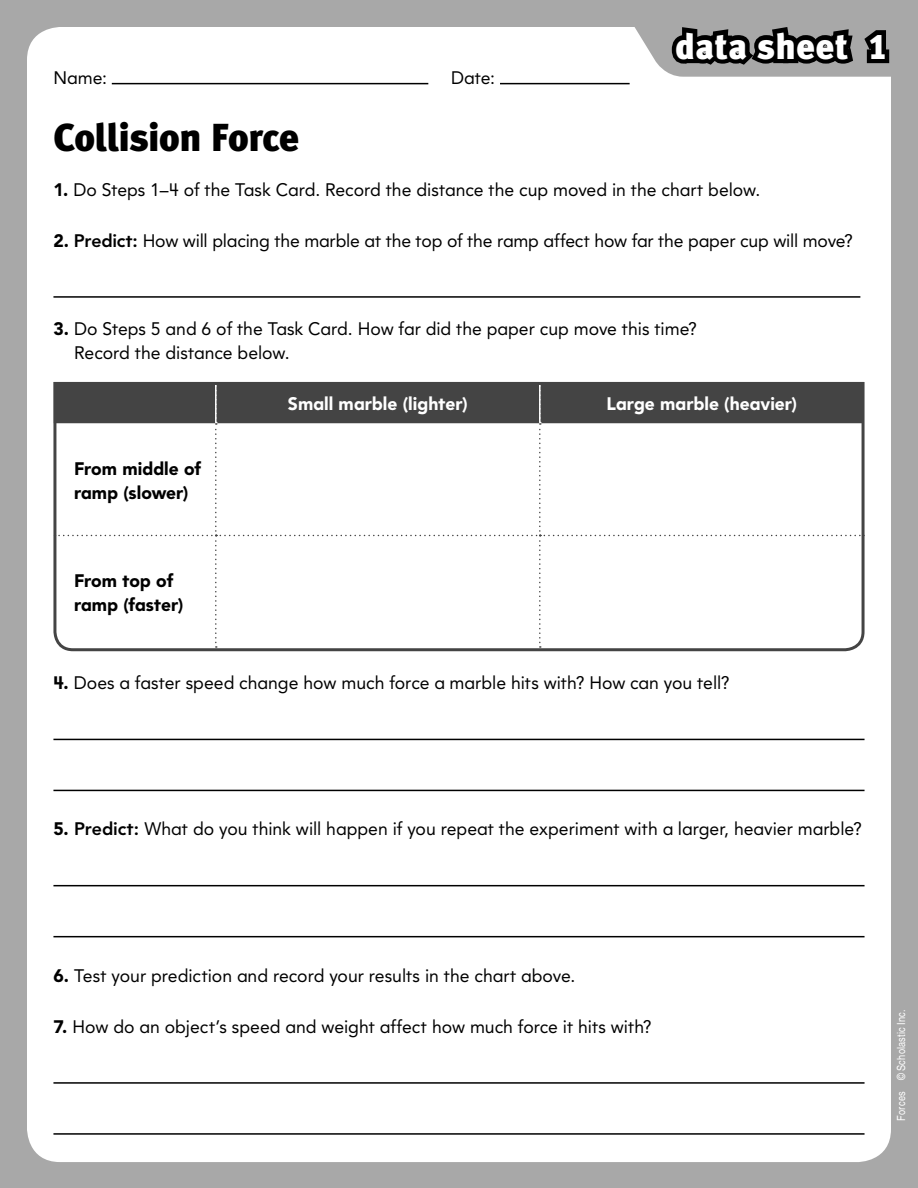
<style>
.page{position:relative;width:918px;height:1188px;background:#a8a8a8}
.page>*{position:absolute;margin:0;border:0;box-sizing:border-box;transform-origin:0 0}
.t1{font:900 39px "Meta Plus Lining";letter-spacing:-.015em;color:#000}
.t2{font:900 36px "Meta Plus Lining";letter-spacing:.015em;color:#fff}
.t3{font:18px/24px "Math";color:#000}
.t4{font:900 18px/24px "Math";color:#000}
.t5{font:900 18px "Math";color:#fff}
.t6{font:condensed 11.25px "Helvetica";letter-spacing:.015em;color:#fff}
.s1{font-weight:900}
.s2{font-weight:800}
</style>
<div class="page">
<div style="left:27px;top:27px;width:864px;height:1135px;background:#fff;border-radius:33px"></div>
<svg style="left:634px;top:27px;width:257px;height:50px"></svg>
<hr style="left:112px;top:83px;width:316px;height:1px;background:#000">
<hr style="left:500px;top:83px;width:130px;height:1px;background:#000">
<hr style="left:53px;top:296px;width:807px;height:2px;background:#000">
<svg style="left:53px;top:381px;width:812px;height:271px"></svg>
<hr style="left:53px;top:739px;width:812px;height:1px;background:#000">
<hr style="left:53px;top:790px;width:812px;height:1px;background:#000">
<hr style="left:53px;top:885px;width:812px;height:1px;background:#000">
<hr style="left:53px;top:936px;width:812px;height:1px;background:#000">
<hr style="left:53px;top:1082px;width:812px;height:2px;background:#000">
<hr style="left:53px;top:1133px;width:812px;height:2px;background:#000">
<h2 class="t2" style="left:675px;top:25px;width:214px">data sheet 1</h2>
<p class="t3" style="left:53px;top:66px;width:55px">Name:</p>
<p class="t3" style="left:451px;top:66px;width:45px">Date:</p>
<h1 class="t1" style="left:53px;top:115px;width:247px">Collision Force</h1>
<p class="t3" style="left:53px;top:177px;width:708px"><span class="s1">1.</span> Do Steps 1–4 of the Task Card. Record the distance the cup moved in the chart below.</p>
<p class="t3" style="left:53px;top:228px;width:801px"><span class="s1">2.</span> <span class="s2">Predict:</span> How will placing the marble at the top of the ramp affect how far the paper cup will move?</p>
<p class="t3" style="left:74px;top:317px;width:624px;text-indent:-21px"><span class="s1">3.</span> Do Steps 5 and 6 of the Task Card. How far did the paper cup move this time?<br>Record the distance below.</p>
<p class="t5" style="left:288px;top:393px;width:181px">Small marble (lighter)</p>
<p class="t5" style="left:607px;top:393px;width:192px">Large marble (heavier)</p>
<p class="t4" style="left:74px;top:456px;width:129px">From middle of ramp (slower)</p>
<p class="t4" style="left:74px;top:568px;width:111px">From top of ramp (faster)</p>
<p class="t3" style="left:53px;top:671px;width:678px"><span class="s1">4.</span> Does a faster speed change how much force a marble hits with? How can you tell?</p>
<p class="t3" style="left:53px;top:817px;width:810px"><span class="s1">5.</span> <span class="s2">Predict:</span> What do you think will happen if you repeat the experiment with a larger, heavier marble?</p>
<p class="t3" style="left:53px;top:963px;width:523px"><span class="s1">6.</span> Test your prediction and record your results in the chart above.</p>
<p class="t3" style="left:53px;top:1014px;width:600px"><span class="s1">7.</span> How do an object’s speed and weight affect how much force it hits with?</p>
<p class="t6" style="left:895px;top:1120px;width:113px;rotate:-90deg">Forces © Scholastic Inc.</p>
</div>
